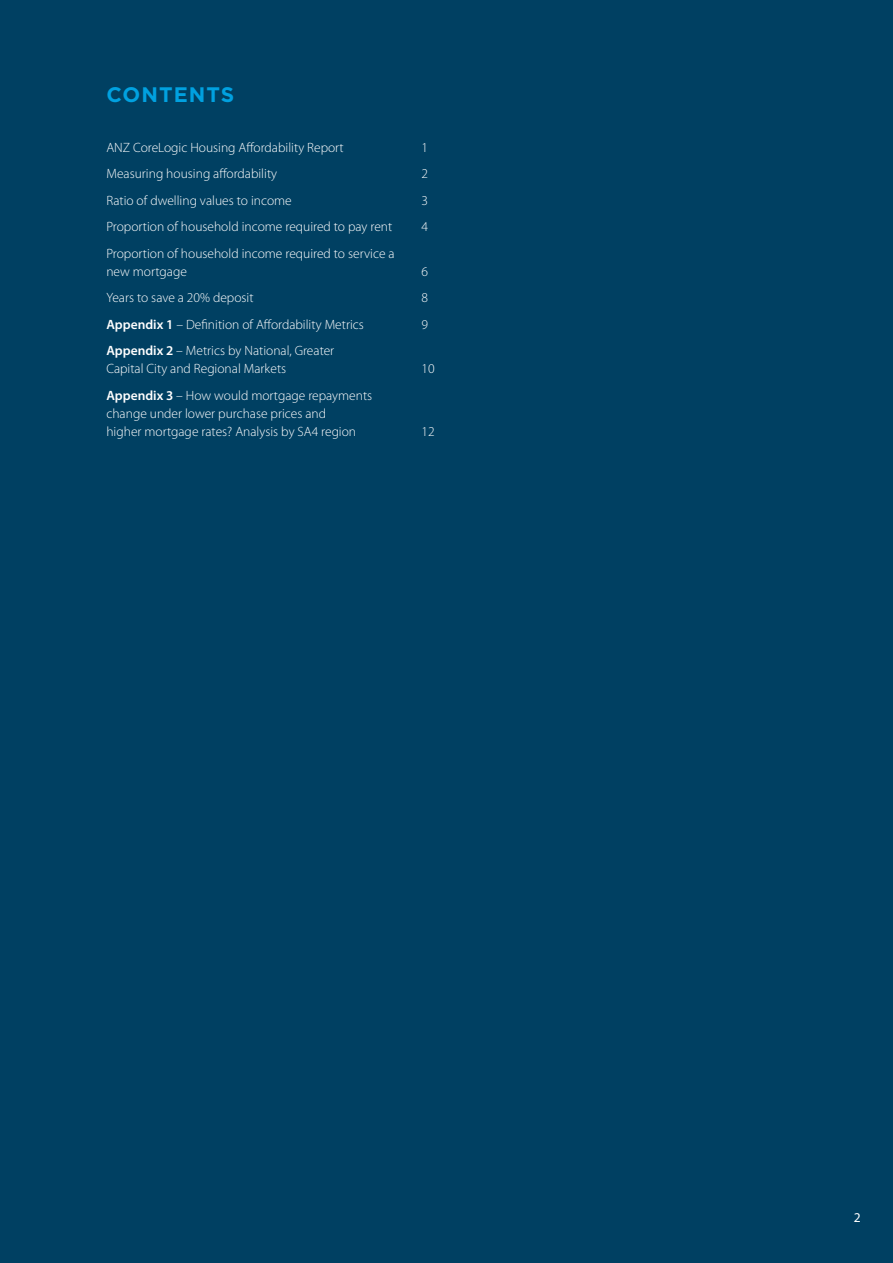
<style>
.page{position:relative;width:893px;height:1263px;background:#004062}
.page>*{position:absolute;margin:0;border:0;box-sizing:border-box;transform-origin:0 0}
.t1{font:700 21px "Gotham";letter-spacing:.05em;color:#00a1e0}
.t2{font:300 13.5px/18px "Myriad Pro";color:#fff}
.t3{font:13.5px "Myriad Pro";color:#fff}
.s1{font-weight:600}
</style>
<div class="page">
<h1 class="t1" style="left:106px;top:81px;width:129px">CONTENTS</h1>
<p class="t2" style="left:106px;top:139px;width:239px">ANZ CoreLogic Housing Affordability Report</p>
<p class="t2" style="left:421px;top:139px;width:8px">1</p>
<p class="t2" style="left:106px;top:165px;width:172px">Measuring housing affordability</p>
<p class="t2" style="left:421px;top:165px;width:8px">2</p>
<p class="t2" style="left:106px;top:192px;width:187px">Ratio of dwelling values to income</p>
<p class="t2" style="left:421px;top:192px;width:8px">3</p>
<p class="t2" style="left:106px;top:218px;width:287px">Proportion of household income required to pay rent</p>
<p class="t2" style="left:421px;top:218px;width:8px">4</p>
<p class="t2" style="left:106px;top:245px;width:290px">Proportion of household income required to service a new mortgage</p>
<p class="t2" style="left:421px;top:263px;width:8px">6</p>
<p class="t2" style="left:106px;top:289px;width:149px">Years to save a 20% deposit</p>
<p class="t2" style="left:421px;top:289px;width:8px">8</p>
<p class="t2" style="left:106px;top:316px;width:259px"><span class="s1">Appendix 1</span> – Definition of Affordability Metrics</p>
<p class="t2" style="left:421px;top:316px;width:8px">9</p>
<p class="t2" style="left:106px;top:342px;width:229px"><span class="s1">Appendix 2</span> – Metrics by National, Greater<br>Capital City and Regional Markets</p>
<p class="t2" style="left:421px;top:360px;width:15px">10</p>
<p class="t2" style="left:106px;top:387px;width:267px"><span class="s1">Appendix 3</span> – How would mortgage repayments change under lower purchase prices and<br>higher mortgage rates? Analysis by SA4 region</p>
<p class="t2" style="left:421px;top:423px;width:15px">12</p>
<p class="t3" style="left:854px;top:1210px;width:8px">2</p>
</div>
